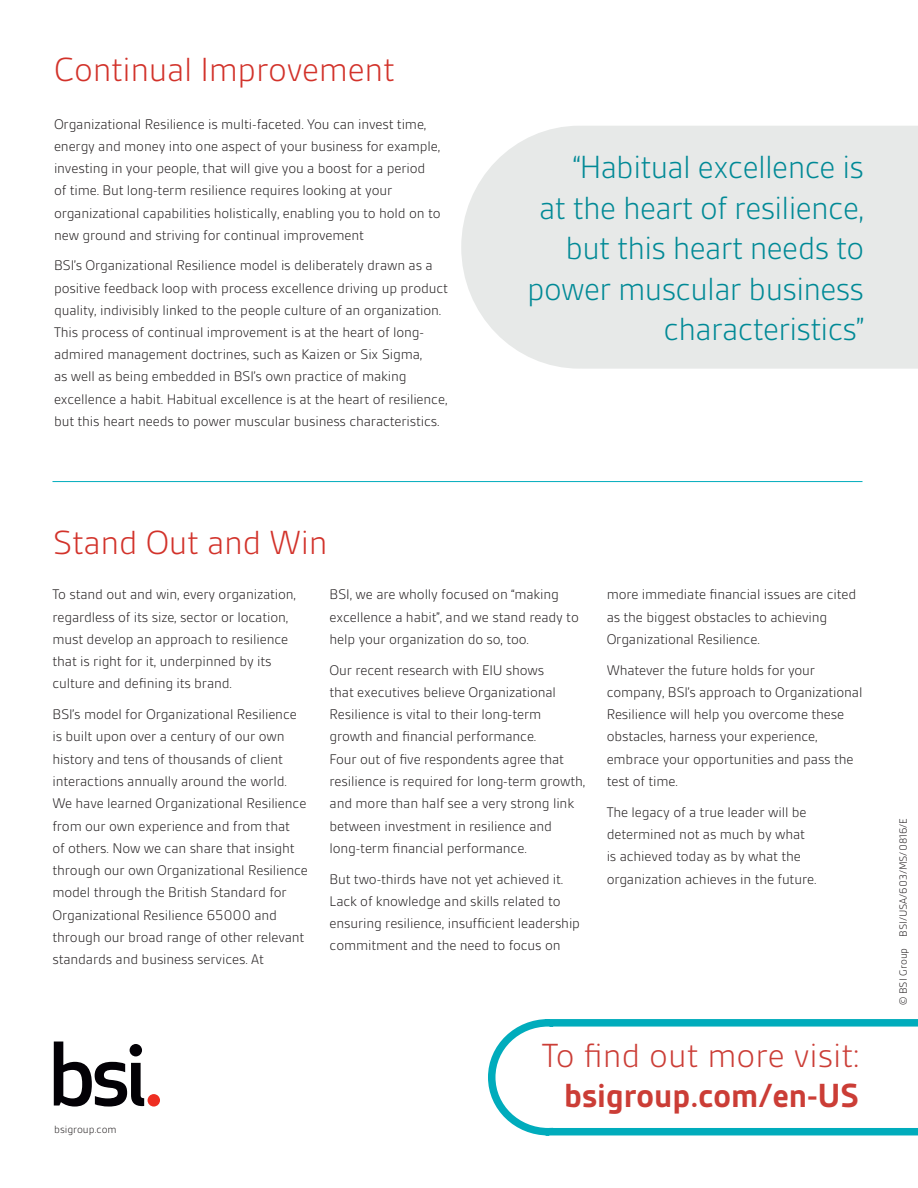
<style>
.page{position:relative;width:918px;height:1188px;background:#fff}
.page>*{position:absolute;margin:0;border:0;box-sizing:border-box;transform-origin:0 0}
.t1{font:300 36px/40.5px "BSI Gesta";color:#cb3d36;text-align:right}
.Main_header{font:300 36px "BSI Gesta";letter-spacing:-.01em;color:#d2322a}
.Pull_quote_right{font:300 34.5px/40.5px "BSI Gesta";letter-spacing:-.02em;color:#008996;text-align:right}
.BSI_body_copy{font:300 15px/22.2px "BSI Gesta";letter-spacing:-.01em;color:#231f20}
.t2{font:300 11.25px "BSI Gesta";color:#231f20}
.s1{font-weight:700}
</style>
<div class="page">
<svg style="left:54px;top:1042px;width:90px;height:65px"></svg>
<div style="left:148px;top:1094px;width:12px;height:13px;background:#ee2e22;border-radius:50%"></div>
<svg style="left:488px;top:1019px;width:430px;height:117px"></svg>
<div style="left:461px;top:126px;width:457px;height:243px;background:#e7e9e8"></div>
<hr style="left:52px;top:481px;width:810px;height:1px;background:#00acbc">
<p class="Main_header" style="left:54px;top:51px;width:342px">Continual Improvement</p>
<p class="BSI_body_copy" style="left:54px;top:113px;width:388px">Organizational Resilience is multi-faceted. You can invest time, energy and money into one aspect of your business for example, investing in your people, that will give you a boost for a period of time. But long-term resilience requires looking at your organizational capabilities holistically, enabling you to hold on to new ground and striving for continual improvement</p>
<p class="BSI_body_copy" style="left:54px;top:255px;width:396px">BSI’s Organizational Resilience model is deliberately drawn as a positive feedback loop with process excellence driving up product quality, indivisibly linked to the people culture of an organization.<br>This process of continual improvement is at the heart of long&shy;admired management doctrines, such as Kaizen or Six Sigma,<br>as well as being embedded in BSI’s own practice of making excellence a habit. Habitual excellence is at the heart of resilience, but this heart needs to power muscular business characteristics.</p>
<p class="Main_header" style="left:52px;top:523px;width:277px">Stand Out and Win</p>
<p class="Pull_quote_right" style="left:527px;top:147px;width:339px">“Habitual excellence is<br>at the heart of resilience, but this heart needs to power muscular business characteristics”</p>
<p class="BSI_body_copy" style="left:52px;top:583px;width:245px">To stand out and win, every organization, regardless of its size, sector or location, must develop an approach to resilience that is right for it, underpinned by its culture and defining its brand.</p>
<p class="BSI_body_copy" style="left:52px;top:703px;width:257px">BSI’s model for Organizational Resilience is built upon over a century of our own history and tens of thousands of client interactions annually around the world.<br>We have learned Organizational Resilience from our own experience and from that<br>of others. Now we can share that insight through our own Organizational Resilience model through the British Standard for Organizational Resilience 65000 and through our broad range of other relevant standards and business services. At</p>
<p class="t2" style="left:54px;top:1124px;width:64px">bsigroup.com</p>
<p class="BSI_body_copy" style="left:330px;top:583px;width:251px">BSI, we are wholly focused on “making excellence a habit”, and we stand ready to help your organization do so, too.</p>
<p class="BSI_body_copy" style="left:330px;top:659px;width:257px">Our recent research with EIU shows<br>that executives believe Organizational Resilience is vital to their long-term growth and financial performance.<br>Four out of five respondents agree that resilience is required for long-term growth, and more than half see a very strong link between investment in resilience and long-term financial performance.</p>
<p class="BSI_body_copy" style="left:330px;top:868px;width:252px">But two-thirds have not yet achieved it.<br>Lack of knowledge and skills related to ensuring resilience, insufficient leadership commitment and the need to focus on</p>
<p class="BSI_body_copy" style="left:607px;top:583px;width:251px">more immediate financial issues are cited as the biggest obstacles to achieving<br>Organizational Resilience.</p>
<p class="BSI_body_copy" style="left:607px;top:659px;width:257px">Whatever the future holds for your company, BSI’s approach to Organizational Resilience will help you overcome these obstacles, harness your experience, embrace your opportunities and pass the test of time.</p>
<p class="BSI_body_copy" style="left:607px;top:801px;width:211px">The legacy of a true leader will be determined not as much by what is achieved today as by what the organization achieves in the future.</p>
<p class="t2" style="left:897px;top:1005px;width:189px;rotate:-90deg">© BSI Group BSI/USA/603/MS/0816/E</p>
<p class="t1" style="left:542px;top:1035px;width:319px">To find out more visit: <span class="s1">bsigroup.com/en-US</span></p>
</div>
